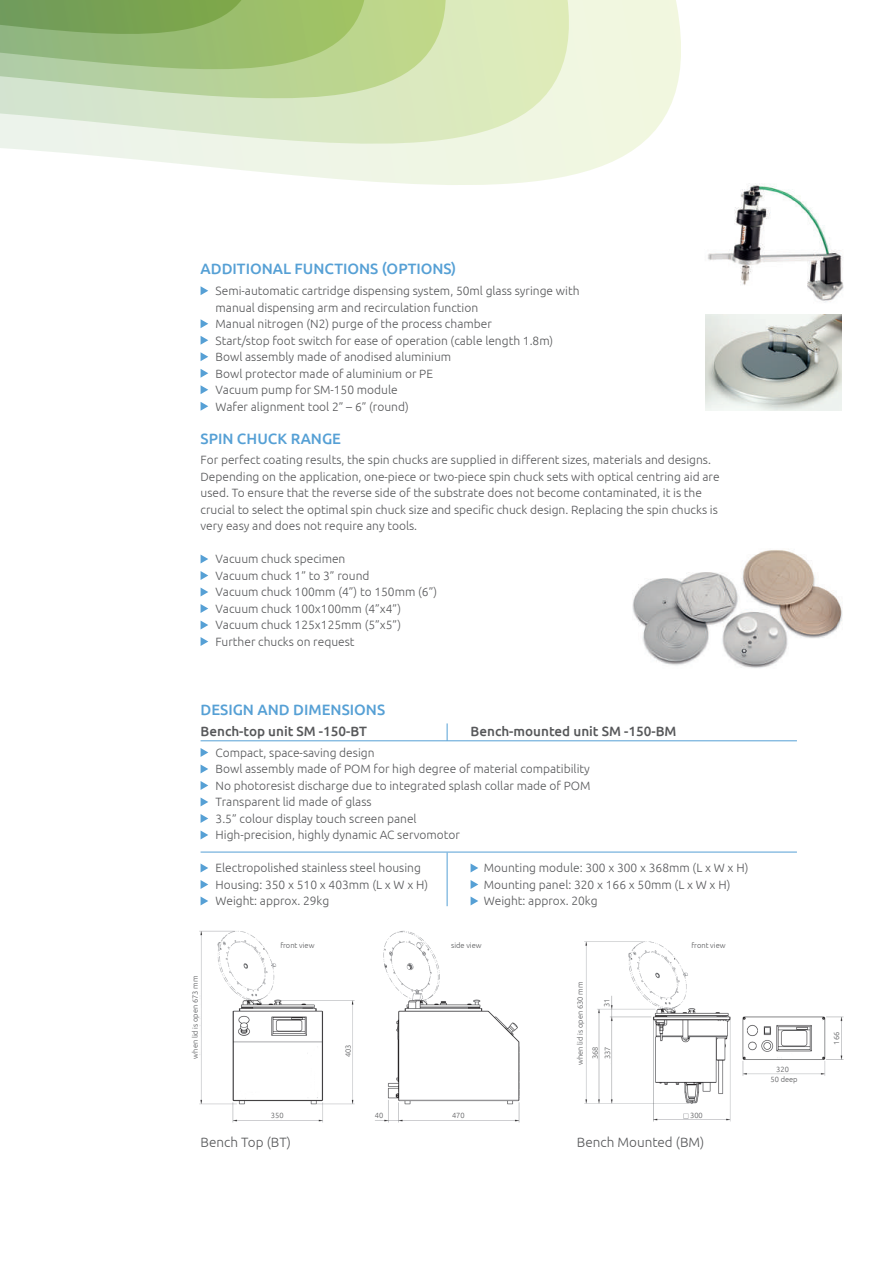
<style>
.page{position:relative;width:893px;height:1263px;background:#fff}
.page>*{position:absolute;margin:0;border:0;box-sizing:border-box;transform-origin:0 0}
.t1{font:500 15px "Ubuntu";color:#56a0d5}
.t2{font:500 13.5px "Ubuntu";color:#57585a}
.t3{font:300 13.5px "Ubuntu";color:#57585a}
.t4{font:300 12px/16.5px "Ubuntu";color:#57585a}
.t5{font:300 7.5px/9.6px "Ubuntu";color:#57585a;text-align:center}
</style>
<div class="page">
<svg style="left:200px;top:0;width:481px;height:378px"></svg>
<svg style="left:200px;top:0;width:265px;height:294px"></svg>
<svg style="left:200px;top:0;width:184px;height:246px"></svg>
<svg style="left:0;top:0;width:271px;height:182px"></svg>
<svg style="left:0;top:0;width:162px;height:116px;background:#a3c28f"></svg>
<img style="left:707px;top:184px;width:137px;height:119px">
<svg style="left:201px;top:286px;width:7px;height:9px"></svg>
<svg style="left:201px;top:319px;width:7px;height:9px"></svg>
<svg style="left:201px;top:336px;width:7px;height:9px"></svg>
<svg style="left:201px;top:352px;width:7px;height:9px"></svg>
<svg style="left:201px;top:369px;width:7px;height:9px"></svg>
<svg style="left:201px;top:385px;width:7px;height:9px"></svg>
<svg style="left:201px;top:402px;width:7px;height:9px"></svg>
<svg style="left:201px;top:555px;width:7px;height:8px"></svg>
<svg style="left:201px;top:571px;width:7px;height:9px"></svg>
<svg style="left:201px;top:588px;width:7px;height:8px"></svg>
<svg style="left:201px;top:604px;width:7px;height:9px"></svg>
<svg style="left:201px;top:621px;width:7px;height:8px"></svg>
<svg style="left:201px;top:637px;width:7px;height:9px"></svg>
<img style="left:632px;top:550px;width:211px;height:118px">
<img style="left:584px;top:941px;width:260px;height:181px">
<img style="left:199px;top:930px;width:320px;height:192px">
<img style="left:705px;top:314px;width:137px;height:97px">
<hr style="left:201px;top:740px;width:596px;height:1px;background:#56a0d5">
<hr style="left:201px;top:852px;width:596px;height:1px;background:#56a0d5">
<svg style="left:201px;top:748px;width:7px;height:9px"></svg>
<svg style="left:201px;top:765px;width:7px;height:8px"></svg>
<svg style="left:201px;top:781px;width:7px;height:9px"></svg>
<svg style="left:201px;top:798px;width:7px;height:8px"></svg>
<svg style="left:201px;top:814px;width:7px;height:9px"></svg>
<svg style="left:201px;top:831px;width:7px;height:8px"></svg>
<svg style="left:201px;top:864px;width:7px;height:8px"></svg>
<svg style="left:471px;top:864px;width:7px;height:8px"></svg>
<svg style="left:201px;top:880px;width:7px;height:9px"></svg>
<svg style="left:471px;top:880px;width:7px;height:9px"></svg>
<svg style="left:201px;top:897px;width:7px;height:8px"></svg>
<svg style="left:471px;top:897px;width:7px;height:8px"></svg>
<hr style="left:447px;top:853px;width:1px;height:53px;background:#56a0d5">
<svg style="left:447px;top:723px;width:1px;height:18px"></svg>
<p class="t1" style="left:201px;top:260px;width:257px">ADDITIONAL FUNCTIONS (OPTIONS)</p>
<p class="t4" style="left:216px;top:282px;width:365px">Semi-automatic cartridge dispensing system, 50ml glass syringe with manual dispensing arm and recirculation function<br>Manual nitrogen (N2) purge of the process chamber<br>Start/stop foot switch for ease of operation (cable length 1.8m)<br>Bowl assembly made of anodised aluminium<br>Bowl protector made of aluminium or PE<br>Vacuum pump for SM-150 module<br>Wafer alignment tool 2” – 6” (round)</p>
<p class="t1" style="left:201px;top:429px;width:142px">SPIN CHUCK RANGE</p>
<p class="t4" style="left:201px;top:452px;width:521px">For perfect coating results, the spin chucks are supplied in different sizes, materials and designs.<br>Depending on the application, one-piece or two-piece spin chuck sets with optical centring aid are used. To ensure that the reverse side of the substrate does not become contaminated, it is the crucial to select the optimal spin chuck size and specific chuck design. Replacing the spin chucks is very easy and does not require any tools.</p>
<p class="t4" style="left:216px;top:551px;width:223px">Vacuum chuck specimen<br>Vacuum chuck 1” to 3” round<br>Vacuum chuck 100mm (4”) to 150mm (6”)<br>Vacuum chuck 100x100mm (4”x4”)<br>Vacuum chuck 125x125mm (5”x5”)<br>Further chucks on request</p>
<p class="t1" style="left:201px;top:701px;width:186px">DESIGN AND DIMENSIONS</p>
<p class="t2" style="left:201px;top:723px;width:168px">Bench-top unit SM -150-BT</p>
<p class="t2" style="left:471px;top:723px;width:207px">Bench-mounted unit SM -150-BM</p>
<p class="t4" style="left:216px;top:744px;width:376px">Compact, space-saving design<br>Bowl assembly made of POM for high degree of material compatibility No photoresist discharge due to integrated splash collar made of POM Transparent lid made of glass<br>3.5” colour display touch screen panel<br>High-precision, highly dynamic AC servomotor</p>
<p class="t4" style="left:216px;top:860px;width:207px">Electropolished stainless steel housing</p>
<p class="t4" style="left:484px;top:860px;width:266px">Mounting module: 300 x 300 x 368mm (L x W x H)</p>
<p class="t4" style="left:216px;top:876px;width:214px">Housing: 350 x 510 x 403mm (L x W x H)</p>
<p class="t4" style="left:484px;top:876px;width:248px">Mounting panel: 320 x 166 x 50mm (L x W x H)</p>
<p class="t4" style="left:216px;top:893px;width:115px">Weight: approx. 29kg</p>
<p class="t4" style="left:484px;top:893px;width:115px">Weight: approx. 20kg</p>
<p class="t5" style="left:280px;top:940px;width:36px">front view</p>
<p class="t5" style="left:451px;top:940px;width:32px">side view</p>
<p class="t5" style="left:691px;top:940px;width:36px">front view</p>
<p class="t5" style="left:190px;top:1058px;width:84px;rotate:-90deg">when lid is open 673 mm</p>
<p class="t5" style="left:575px;top:1065px;width:84px;rotate:-90deg">when lid is open 630 mm</p>
<p class="t5" style="left:343px;top:1057px;width:14px;rotate:-90deg">403</p>
<p class="t5" style="left:602px;top:1007px;width:10px;rotate:-90deg">31</p>
<p class="t5" style="left:589px;top:1059px;width:14px;line-height:12.3px;text-align:left;rotate:-90deg">368<br>337</p>
<p class="t5" style="left:271px;top:1110px;width:14px">350</p>
<p class="t5" style="left:375px;top:1110px;width:10px">40</p>
<p class="t5" style="left:452px;top:1110px;width:14px">470</p>
<p class="t5" style="left:690px;top:1111px;width:14px">300</p>
<p class="t3" style="left:201px;top:1134px;width:92px">Bench Top (BT)</p>
<p class="t3" style="left:577px;top:1134px;width:129px">Bench Mounted (BM)</p>
<p class="t5" style="left:770px;top:1064px;width:29px">320<br>50 deep</p>
<p class="t5" style="left:832px;top:1045px;width:14px;rotate:-90deg">166</p>
</div>
